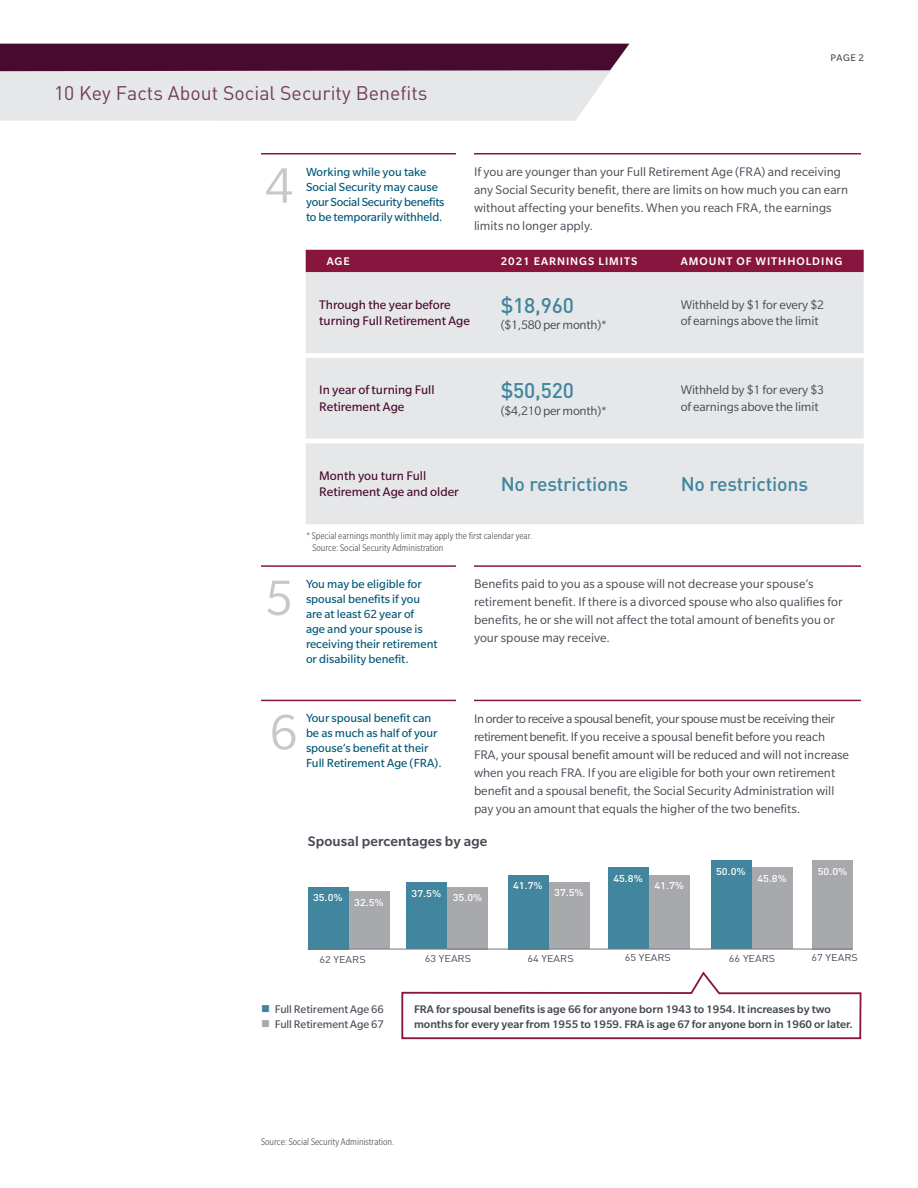
<style>
.page{position:relative;width:918px;height:1188px;background:#fff}
.page>*{position:absolute;margin:0;border:0;box-sizing:border-box;transform-origin:0 0}
.body_copy{font:54px "Slate Std";color:#c7c8ca}
.t1{font:500 21px "DINOT";letter-spacing:-.01em;color:#41869e}
.Inside_page_header{font:19.5px "DINOT";color:#723d5b}
.t2{font:500 19.5px "DINOT";letter-spacing:-.01em;color:#41869e}
.HP_-_intro_text_9_18{font:500 15px "Slate Std";letter-spacing:.01em;color:#464b54}
.Body_copy_9_12{font:13.5px/18px "Slate Std";color:#464b54}
.t3{font:13.5px/16.5px "Slate Std";color:#490a30}
.Body_copy_9_12-2{font:13.5px "Slate Std";letter-spacing:-.02em;color:#464b54}
.body_copy-2{font:12.75px/15px "Slate Std";color:#005775}
.t4{font:500 12px/15px "Slate Std";color:#464b54}
.t5{font:500 12px "Slate Std";letter-spacing:.08em;color:#fff}
.Table_LEGEND__8_10{font:12px "Slate Std";letter-spacing:-.005em;color:#464b54}
.t6{font:300 condensed 10.5px "Slate Std";color:#464b54}
.small_header{font:10.5px "Slate Std";color:#464b54}
.t7{font:500 9.75px "DINOT";color:#fff;scale:1.11 1}
.t8{font:9.75px "DINOT";color:#464b54;scale:1.11 1}
.s1{color:#41869e}
.s2{color:#a8a9ad}
</style>
<div class="page">
<div style="left:0;top:71px;width:610px;height:50px;background:#e6e7e9"></div>
<div style="left:0;top:44px;width:629px;height:27px;background:#490a30"></div>
<hr style="left:474px;top:700px;width:387px;height:1px;background:#88153e">
<hr style="left:474px;top:153px;width:387px;height:1px;background:#88153e">
<hr style="left:261px;top:153px;width:45px;height:1px;background:#88153e">
<hr style="left:306px;top:153px;width:150px;height:1px;background:#88153e">
<hr style="left:474px;top:565px;width:387px;height:2px;background:#88153e">
<hr style="left:261px;top:565px;width:45px;height:2px;background:#88153e">
<hr style="left:306px;top:565px;width:150px;height:2px;background:#88153e">
<hr style="left:261px;top:700px;width:45px;height:1px;background:#88153e">
<hr style="left:306px;top:700px;width:150px;height:1px;background:#88153e">
<div style="left:306px;top:250px;width:558px;height:22px;background:#88153e"></div>
<div style="left:306px;top:272px;width:558px;height:252px;background:#e6e7e9"></div>
<svg style="left:306px;top:439px;width:558px;height:4px"></svg>
<div style="left:308px;top:887px;width:41px;height:62px;background:#41869e"></div>
<div style="left:349px;top:891px;width:40px;height:58px;background:#a8a9ad"></div>
<div style="left:406px;top:883px;width:41px;height:66px;background:#41869e"></div>
<div style="left:447px;top:887px;width:41px;height:62px;background:#a8a9ad"></div>
<div style="left:508px;top:875px;width:41px;height:74px;background:#41869e"></div>
<div style="left:549px;top:882px;width:41px;height:67px;background:#a8a9ad"></div>
<div style="left:608px;top:868px;width:41px;height:81px;background:#41869e"></div>
<div style="left:649px;top:875px;width:41px;height:74px;background:#a8a9ad"></div>
<div style="left:711px;top:860px;width:41px;height:89px;background:#41869e"></div>
<div style="left:752px;top:868px;width:40px;height:81px;background:#a8a9ad"></div>
<div style="left:812px;top:860px;width:41px;height:89px;background:#a8a9ad"></div>
<hr style="left:308px;top:949px;width:544px;height:1px;background:#71757d">
<svg style="left:401px;top:971px;width:461px;height:69px"></svg>
<p class="Inside_page_header" style="left:54px;top:81px;width:375px">10 Key Facts About Social Security Benefits</p>
<p class="small_header" style="left:831px;top:52px;width:35px">PAGE 2</p>
<p class="body_copy" style="left:265px;top:158px;width:29px">4</p>
<p class="body_copy-2" style="left:306px;top:164px;width:140px">Working while you take<br>Social Security may cause your Social Security benefits to be temporarily withheld.</p>
<p class="Body_copy_9_12" style="left:474px;top:163px;width:376px">If you are younger than your Full Retirement Age (FRA) and receiving any Social Security benefit, there are limits on how much you can earn without affecting your benefits. When you reach FRA, the earnings limits no longer apply.</p>
<p class="t5" style="left:327px;top:255px;width:25px">AGE</p>
<p class="t5" style="left:501px;top:255px;width:138px">2021 EARNINGS LIMITS</p>
<p class="t5" style="left:681px;top:255px;width:163px">AMOUNT OF WITHHOLDING</p>
<p class="t3" style="left:319px;top:296px;width:152px">Through the year before turning Full Retirement Age</p>
<p class="t1" style="left:501px;top:292px;width:75px">$18,960</p>
<p class="Body_copy_9_12" style="left:681px;top:296px;width:145px;line-height:16.5px">Withheld by $1 for every $2 of earnings above the limit</p>
<p class="Body_copy_9_12-2" style="left:501px;top:318px;width:108px">($1,580 per month)*</p>
<p class="t3" style="left:319px;top:382px;width:117px">In year of turning Full<br>Retirement Age</p>
<p class="t1" style="left:501px;top:377px;width:75px">$50,520</p>
<p class="Body_copy_9_12-2" style="left:501px;top:403px;width:108px">($4,210 per month)*</p>
<p class="Body_copy_9_12" style="left:681px;top:382px;width:145px;line-height:16.5px">Withheld by $1 for every $3 of earnings above the limit</p>
<p class="t3" style="left:319px;top:467px;width:141px">Month you turn Full<br>Retirement Age and older</p>
<p class="t2" style="left:501px;top:472px;width:129px">No restrictions</p>
<p class="t2" style="left:681px;top:472px;width:129px">No restrictions</p>
<p class="t6" style="left:306px;top:530px;width:227px">* Special earnings monthly limit may apply the first calendar year.</p>
<p class="t6" style="left:312px;top:543px;width:133px">Source: Social Security Administration</p>
<p class="body_copy" style="left:265px;top:570px;width:29px">5</p>
<p class="body_copy-2" style="left:306px;top:576px;width:133px">You may be eligible for spousal benefits if you are at least 62 year of<br>age and your spouse is receiving their retirement or disability benefit.</p>
<p class="Body_copy_9_12" style="left:474px;top:575px;width:370px">Benefits paid to you as a spouse will not decrease your spouse’s retirement benefit. If there is a divorced spouse who also qualifies for benefits, he or she will not affect the total amount of benefits you or your spouse may receive.</p>
<p class="body_copy" style="left:270px;top:704px;width:29px">6</p>
<p class="body_copy-2" style="left:306px;top:711px;width:137px">Your spousal benefit can be as much as half of your spouse’s benefit at their<br>Full Retirement Age (FRA).</p>
<p class="Body_copy_9_12" style="left:474px;top:709px;width:377px">In order to receive a spousal benefit, your spouse must be receiving their retirement benefit. If you receive a spousal benefit before you reach FRA, your spousal benefit amount will be reduced and will not increase when you reach FRA. If you are eligible for both your own retirement benefit and a spousal benefit, the Social Security Administration will pay you an amount that equals the higher of the two benefits.</p>
<p class="HP_-_intro_text_9_18" style="left:308px;top:834px;width:181px">Spousal percentages by age</p>
<p class="t7" style="left:313px;top:891px;width:28px">35.0%</p>
<p class="t7" style="left:354px;top:896px;width:28px">32.5%</p>
<p class="t7" style="left:412px;top:887px;width:28px">37.5%</p>
<p class="t7" style="left:453px;top:891px;width:28px">35.0%</p>
<p class="t7" style="left:513px;top:880px;width:28px">41.7%</p>
<p class="t7" style="left:554px;top:887px;width:28px">37.5%</p>
<p class="t7" style="left:613px;top:872px;width:28px">45.8%</p>
<p class="t7" style="left:654px;top:879px;width:28px">41.7%</p>
<p class="t7" style="left:716px;top:865px;width:28px">50.0%</p>
<p class="t7" style="left:757px;top:872px;width:28px">45.8%</p>
<p class="t7" style="left:818px;top:865px;width:28px">50.0%</p>
<p class="t8" style="left:319px;top:953px;width:43px">62 YEARS</p>
<p class="t8" style="left:425px;top:952px;width:43px">63 YEARS</p>
<p class="t8" style="left:527px;top:952px;width:43px">64 YEARS</p>
<p class="t8" style="left:625px;top:952px;width:43px">65 YEARS</p>
<p class="t8" style="left:729px;top:953px;width:43px">66 YEARS</p>
<p class="t8" style="left:812px;top:952px;width:43px">67 YEARS</p>
<p class="Table_LEGEND__8_10" style="left:261px;top:1003px;width:124px"><span class="s1">■</span> Full Retirement Age 66</p>
<p class="Table_LEGEND__8_10" style="left:261px;top:1018px;width:124px"><span class="s2">■</span> Full Retirement Age 67</p>
<p class="t4" style="left:414px;top:1001px;width:440px">FRA for spousal benefits is age 66 for anyone born 1943 to 1954. It increases by two months for every year from 1955 to 1959. FRA is age 67 for anyone born in 1960 or later.</p>
<p class="t6" style="left:261px;top:1137px;width:135px">Source: Social Security Administration.</p>
</div>
